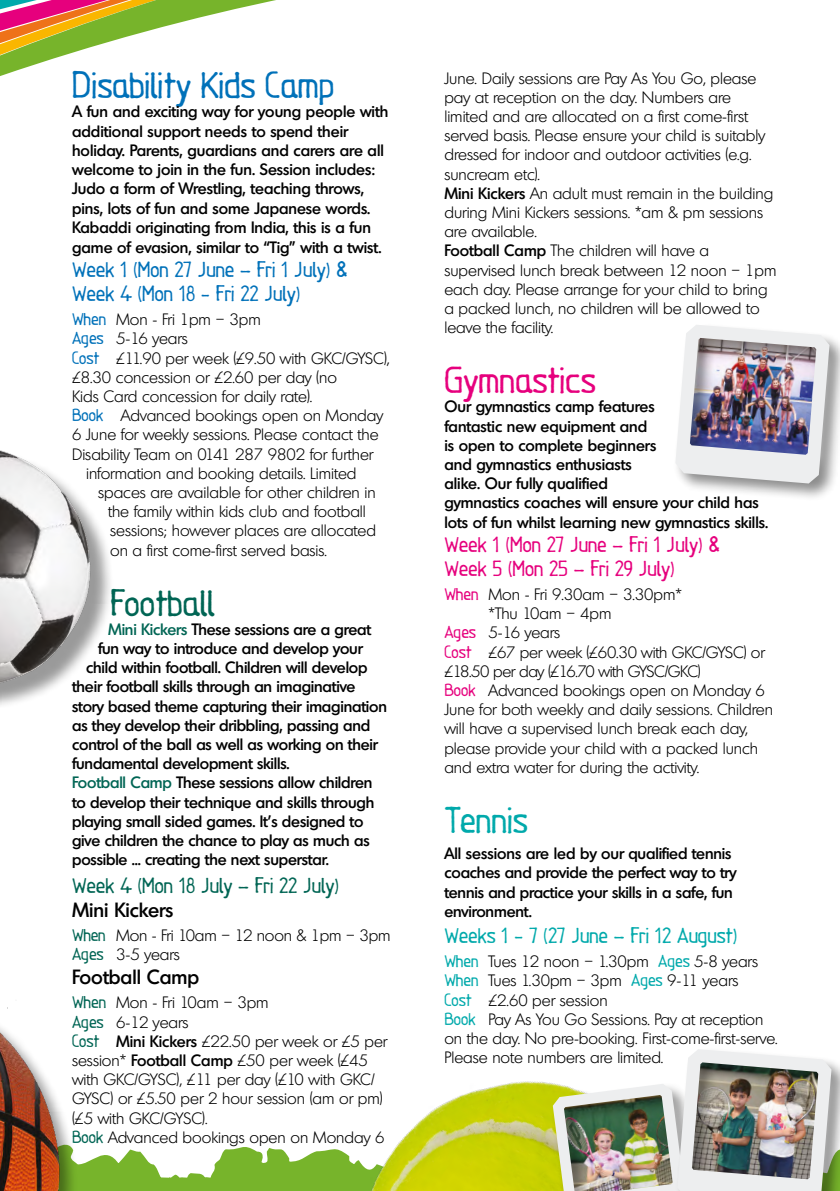
<style>
.page{position:relative;width:840px;height:1191px;background:#fff}
.page>*{position:absolute;margin:0;border:0;box-sizing:border-box;transform-origin:0 0}
.sport_name{font:33.8px "REM Orange";color:#0071b9}
.t1{font:33.8px "REM Orange";color:#e6007d}
.sport_name-2{font:33.8px "REM Orange";color:#006554}
.t2{font:33.8px "REM Orange";color:#00a9ab}
.t3{font:20px "REM Orange";color:#0071b9}
.t4{font:20px "REM Orange";color:#e6007d}
.t5{font:20px "REM Orange";color:#00a9ab}
.t6{font:20px "REM Orange";color:#006554}
.t7{font:500 20px "Montreal TS";color:#000}
.body{font:300 16px/19.2px "Montreal TS";color:#000}
.body-2{font:500 16px/19.4px "Montreal TS";letter-spacing:-.01em;color:#000}
.DESCRIPTION{font:500 16px/19.2px "Montreal TS";color:#000}
.description{font:500 16px/19.2px "Montreal TS";letter-spacing:-.01em;color:#000}
.body-3{font:300 16px "Montreal TS";letter-spacing:-.025em;color:#000}
.s1{font-family:"REM Orange";font-weight:400;color:#0071b9}
.s2{color:#006554}
.s3{font-family:"REM Orange";font-weight:400;color:#006554}
.s4{font-weight:500}
.s5{font-family:"REM Orange";font-weight:400;color:#e6007d}
.s6{font-family:"REM Orange";font-weight:400;color:#00a9ab}
</style>
<div class="page">
<svg style="left:171px;top:1147px;width:180px;height:44px;fill:#77b42b"></svg>
<img style="left:351px;top:1081px;width:199px;height:110px">
<svg style="left:0;top:0;width:276px;height:76px"></svg>
<img style="left:0;top:1007px;width:171px;height:184px">
<div style="left:674px;top:1047px;width:165px;height:144px;background:#000;opacity:.45"></div>
<img style="left:552px;top:1049px;width:279px;height:142px">
<div style="left:0;top:448px;width:115px;height:263px;background:#000;opacity:.4"></div>
<img style="left:0;top:448px;width:95px;height:241px">
<div style="left:672px;top:323px;width:167px;height:179px;background:#000;opacity:.45"></div>
<img style="left:675px;top:325px;width:154px;height:158px">
<p class="sport_name" style="left:72px;top:63px;width:263px">Disability Kids Camp</p>
<p class="body-2" style="left:72px;top:101px;width:317px">A fun and exciting way for young people with</p>
<p class="body-2" style="left:72px;top:121px;width:313px">additional support needs to spend their holiday. Parents, guardians and carers are all welcome to join in the fun. Session includes:<br>Judo a form of Wrestling, teaching throws, pins, lots of fun and some Japanese words.<br>Kabaddi originating from India, this is a fun game of evasion, similar to “Tig” with a twist.</p>
<p class="t3" style="left:72px;top:256px;width:277px">Week 1 (Mon 27 June – Fri 1 July) &amp;</p>
<p class="t3" style="left:72px;top:280px;width:230px">Week 4 (Mon 18 - Fri 22 July)</p>
<p class="body" style="left:72px;top:310px;width:190px"><span class="s1">When</span> Mon - Fri 1pm – 3pm</p>
<p class="body" style="left:72px;top:329px;width:117px"><span class="s1">Ages</span> 5-16 years</p>
<p class="body" style="left:72px;top:348px;width:319px"><span class="s1">Cost</span> £11.90 per week (£9.50 with GKC/GYSC), £8.30 concession or £2.60 per day (no<br>Kids Card concession for daily rate).</p>
<p class="body" style="left:72px;top:406px;width:312px"><span class="s1">Book</span> Advanced bookings open on Monday</p>
<p class="body" style="left:72px;top:425px;width:308px">6 June for weekly sessions. Please contact the</p>
<p class="body" style="left:72px;top:444px;width:303px">Disability Team on 0141 287 9802 for further</p>
<p class="body" style="left:86px;top:463px;width:272px">information and booking details. Limited</p>
<p class="body" style="left:98px;top:482px;width:279px">spaces are available for other children in</p>
<p class="body" style="left:108px;top:502px;width:259px">the family within kids club and football</p>
<p class="body" style="left:110px;top:521px;width:267px">sessions; however places are allocated</p>
<p class="body" style="left:110px;top:540px;width:218px">on a first come-first served basis.</p>
<p class="sport_name-2" style="left:110px;top:580px;width:106px">Football</p>
<p class="body-2" style="left:108px;top:619px;width:264px"><span class="s2">Mini Kickers</span> These sessions are a great</p>
<p class="body-2" style="left:98px;top:638px;width:266px">fun way to introduce and develop your</p>
<p class="body-2" style="left:86px;top:657px;width:283px">child within football. Children will develop</p>
<p class="body-2" style="left:72px;top:676px;width:285px">their football skills through an imaginative</p>
<p class="body-2" style="left:72px;top:695px;width:316px">story based theme capturing their imagination</p>
<p class="body-2" style="left:72px;top:715px;width:299px">as they develop their dribbling, passing and</p>
<p class="body-2" style="left:72px;top:734px;width:307px">control of the ball as well as working on their</p>
<p class="body-2" style="left:72px;top:753px;width:219px">fundamental development skills.</p>
<p class="body-2" style="left:72px;top:772px;width:303px"><span class="s2">Football Camp</span> These sessions allow children to develop their technique and skills through playing small sided games. It’s designed to give children the chance to play as much as possible ... creating the next superstar.</p>
<p class="t6" style="left:72px;top:872px;width:269px">Week 4 (Mon 18 July – Fri 22 July)</p>
<p class="t7" style="left:72px;top:897px;width:103px">Mini Kickers</p>
<p class="body" style="left:72px;top:925px;width:320px"><span class="s3">When</span> Mon - Fri 10am – 12 noon &amp; 1pm – 3pm</p>
<p class="body" style="left:72px;top:945px;width:109px"><span class="s3">Ages</span> 3-5 years</p>
<p class="t7" style="left:72px;top:964px;width:129px">Football Camp</p>
<p class="body" style="left:72px;top:993px;width:198px"><span class="s3">When</span> Mon - Fri 10am – 3pm</p>
<p class="body" style="left:72px;top:1012px;width:118px"><span class="s3">Ages</span> 6-12 years</p>
<p class="body" style="left:72px;top:1031px;width:317px"><span class="s3">Cost</span> <span class="s4">Mini Kickers</span> £22.50 per week or £5 per session* <span class="s4">Football Camp</span> £50 per week (£45 with GKC/GYSC), £11 per day (£10 with GKC/ GYSC) or £5.50 per 2 hour session (am or pm) (£5 with GKC/GYSC).</p>
<p class="body" style="left:72px;top:1127px;width:313px"><span class="s3">Book</span> Advanced bookings open on Monday 6</p>
<p class="body" style="left:444px;top:68px;width:322px">June. Daily sessions are Pay As You Go, please pay at reception on the day. Numbers are limited and are allocated on a first come-first served basis. Please ensure your child is suitably dressed for indoor and outdoor activities (e.g. suncream etc).</p>
<p class="body" style="left:444px;top:183px;width:330px"><span class="s4">Mini Kickers</span> An adult must remain in the building during Mini Kickers sessions. *am &amp; pm sessions are available.</p>
<p class="body" style="left:444px;top:241px;width:333px"><span class="s4">Football Camp</span> The children will have a supervised lunch break between 12 noon – 1pm each day. Please arrange for your child to bring a packed lunch, no children will be allowed to leave the facility.</p>
<p class="t1" style="left:444px;top:358px;width:153px">Gymnastics</p>
<p class="DESCRIPTION" style="left:444px;top:396px;width:325px">Our gymnastics camp features<br>fantastic new equipment and<br>is open to complete beginners<br>and gymnastics enthusiasts<br>alike. Our fully qualified<br>gymnastics coaches will ensure your child has lots of fun whilst learning new gymnastics skills.</p>
<p class="t4" style="left:444px;top:531px;width:277px">Week 1 (Mon 27 June – Fri 1 July) &amp;</p>
<p class="t4" style="left:444px;top:555px;width:232px">Week 5 (Mon 25 – Fri 29 July)</p>
<p class="body" style="left:444px;top:584px;width:239px"><span class="s5">When</span> Mon - Fri 9.30am – 3.30pm*</p>
<p class="body" style="left:488px;top:604px;width:124px">*Thu 10am – 4pm</p>
<p class="body" style="left:444px;top:623px;width:117px"><span class="s5">Ages</span> 5-16 years</p>
<p class="body" style="left:444px;top:642px;width:322px"><span class="s5">Cost</span> £67 per week (£60.30 with GKC/GYSC) or</p>
<p class="body-3" style="left:444px;top:661px;width:258px">£18.50 per day (£16.70 with GYSC/GKC)</p>
<p class="body" style="left:444px;top:680px;width:322px"><span class="s5">Book</span> Advanced bookings open on Monday 6</p>
<p class="body" style="left:444px;top:700px;width:330px">June for both weekly and daily sessions. Children will have a supervised lunch break each day, please provide your child with a packed lunch and extra water for during the activity.</p>
<p class="t2" style="left:444px;top:797px;width:85px">Tennis</p>
<p class="description" style="left:444px;top:843px;width:293px">All sessions are led by our qualified tennis coaches and provide the perfect way to try tennis and practice your skills in a safe, fun environment.</p>
<p class="t5" style="left:444px;top:922px;width:295px">Weeks 1 - 7 (27 June – Fri 12 August)</p>
<p class="body" style="left:444px;top:951px;width:315px"><span class="s6">When</span> Tues 12 noon – 1.30pm <span class="s6">Ages</span> 5-8 years</p>
<p class="body" style="left:444px;top:971px;width:295px"><span class="s6">When</span> Tues 1.30pm – 3pm <span class="s6">Ages</span> 9-11 years</p>
<p class="body" style="left:444px;top:990px;width:165px"><span class="s6">Cost</span> £2.60 per session</p>
<p class="body" style="left:444px;top:1009px;width:334px"><span class="s6">Book</span> Pay As You Go Sessions. Pay at reception on the day. No pre-booking. First-come-first-serve.<br>Please note numbers are limited.</p>
</div>
